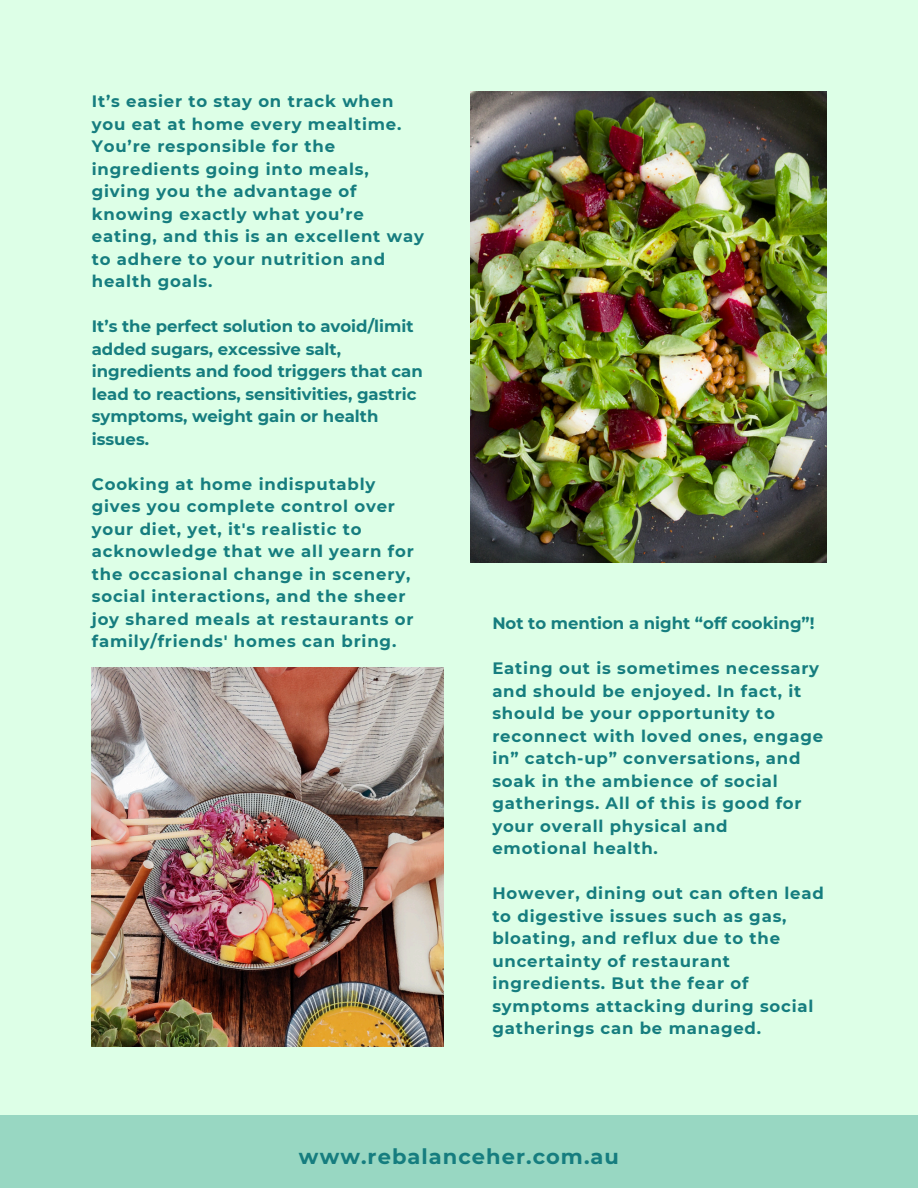
<style>
.page{position:relative;width:918px;height:1188px;background:#ddffe7}
.page>*{position:absolute;margin:0;border:0;box-sizing:border-box;transform-origin:0 0}
.t1{font:700 21px "Montserrat";letter-spacing:.05em;color:#167d7f}
.t2{font:700 16.5px/22.5px "Montserrat";letter-spacing:.05em;color:#167d7f}
.t3{font:700 16.5px/22.5px "Montserrat";color:#167d7f}
</style>
<div class="page">
<div style="left:0;top:1115px;width:918px;height:73px;background:#98d7c2"></div>
<img style="left:92px;top:667px;width:352px;height:380px">
<img style="left:471px;top:92px;width:355px;height:470px">
<h2 class="t2" style="left:92px;top:90px;width:334px">It’s easier to stay on track when you eat at home every mealtime.<br>You’re responsible for the ingredients going into meals, giving you the advantage of knowing exactly what you’re eating, and this is an excellent way to adhere to your nutrition and health goals.</h2>
<h2 class="t3" style="left:92px;top:315px;width:333px">It’s the perfect solution to avoid/limit added sugars, excessive salt, ingredients and food triggers that can lead to reactions, sensitivities, gastric symptoms, weight gain or health issues.</h2>
<h2 class="t2" style="left:92px;top:472px;width:323px">Cooking at home indisputably gives you complete control over your diet, yet, it's realistic to acknowledge that we all yearn for the occasional change in scenery, social interactions, and the sheer joy shared meals at restaurants or family/friends' homes can bring.</h2>
<h2 class="t3" style="left:492px;top:612px;width:324px">Not to mention a night “off cooking”!</h2>
<h1 class="t2" style="left:492px;top:657px;width:332px">Eating out is sometimes necessary and should be enjoyed. In fact, it should be your opportunity to reconnect with loved ones, engage in” catch-up” conversations, and soak in the ambience of social gatherings. All of this is good for your overall physical and emotional health.</h1>
<p class="t2" style="left:492px;top:882px;width:333px">However, dining out can often lead to digestive issues such as gas, bloating, and reflux due to the uncertainty of restaurant ingredients. But the fear of symptoms attacking during social gatherings can be managed.</p>
<p class="t1" style="left:299px;top:1143px;width:322px">www.rebalanceher.com.au</p>
</div>
